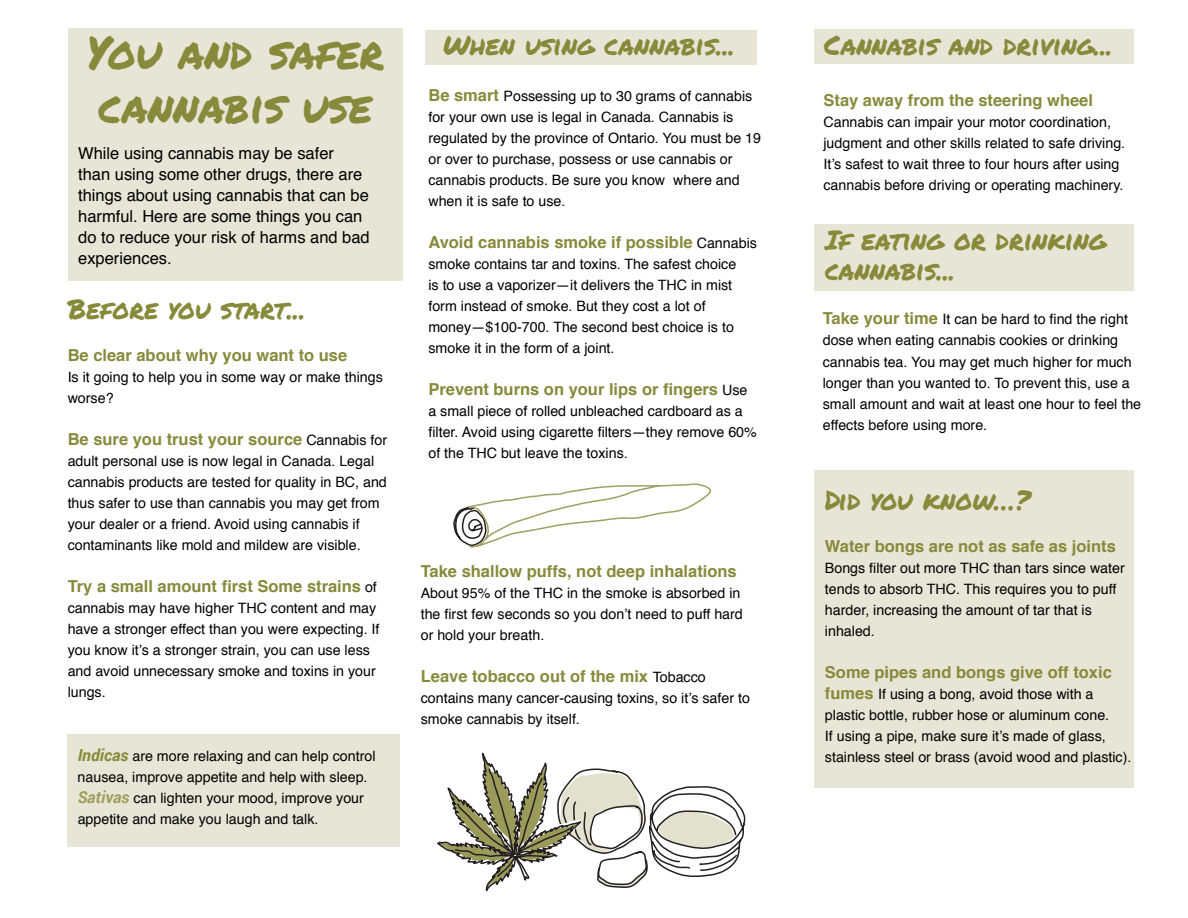
<style>
.page{position:relative;width:1188px;height:918px;background:#fff}
.page>*{position:absolute;margin:0;border:0;box-sizing:border-box;transform-origin:0 0}
.t1{font:45px/54px "Permanent Marker";color:#878a3b}
.t2{font:27px "Permanent Marker";color:#878a3a}
.t3{font:27px "Permanent Marker";color:#878a3b}
.t4{font:27px/30px "Permanent Marker";color:#89893a}
.t5{font:700 16.5px "Helvetica";color:#878a3b}
.t6{font:16.5px/21px "Helvetica";color:#000}
.t7{font:14.25px/21px "Helvetica";color:#000}
.s1{font-weight:400;font-size:14.25px;color:#000}
.s2{font-family:"Roboto";font-weight:700;font-style:italic;font-size:16.5px;color:#878a3b}
.s3{font-family:"Roboto";font-weight:700;font-style:italic;font-size:16.5px;color:#9fa05e}
.s4{font-weight:700;font-size:16.5px;color:#878a3b}
</style>
<div class="page">
<div style="left:68px;top:28px;width:334px;height:253px;background:#e7e5d6"></div>
<div style="left:67px;top:734px;width:333px;height:112px;background:#e7e5d6"></div>
<div style="left:426px;top:30px;width:331px;height:34px;background:#e7e5d6"></div>
<div style="left:814px;top:29px;width:320px;height:35px;background:#e7e5d6"></div>
<svg style="left:453px;top:483px;width:258px;height:65px"></svg>
<svg style="left:437px;top:752px;width:309px;height:140px"></svg>
<div style="left:814px;top:224px;width:320px;height:67px;background:#e7e5d6"></div>
<div style="left:814px;top:470px;width:320px;height:317px;background:#e7e5d6"></div>
<h1 class="t1" style="left:87px;top:24px;width:298px">You and safer cannabis use</h1>
<p class="t6" style="left:78px;top:143px;width:293px">While using cannabis may be safer than using some other drugs, there are things about using cannabis that can be harmful. Here are some things you can do to reduce your risk of harms and bad experiences.</p>
<h2 class="t3" style="left:68px;top:289px;width:239px">Before you start...</h2>
<p class="t5" style="left:68px;top:342px;width:281px">Be clear about why you want to use</p>
<p class="t7" style="left:68px;top:367px;width:317px">Is it going to help you in some way or make things worse?</p>
<p class="t5" style="left:68px;top:426px;width:321px">Be sure you trust your source <span class="s1">Cannabis for</span></p>
<p class="t7" style="left:68px;top:451px;width:321px">adult personal use is now legal in Canada. Legal cannabis products are tested for quality in BC, and thus safer to use than cannabis you may get from your dealer or a friend. Avoid using cannabis if contaminants like mold and mildew are visible.</p>
<p class="t5" style="left:68px;top:573px;width:311px">Try a small amount first Some strains <span class="s1">of</span></p>
<p class="t7" style="left:68px;top:598px;width:313px">cannabis may have higher THC content and may have a stronger effect than you were expecting. If you know it’s a stronger strain, you can use less and avoid unnecessary smoke and toxins in your lungs.</p>
<p class="t7" style="left:78px;top:746px;width:299px"><span class="s2">Indicas</span> are more relaxing and can help control nausea, improve appetite and help with sleep.<br><span class="s3">Sativas</span> can lighten your mood, improve your appetite and make you laugh and talk.</p>
<h2 class="t2" style="left:443px;top:25px;width:294px">When using cannabis...</h2>
<h2 class="t2" style="left:824px;top:25px;width:290px">Cannabis and driving...</h2>
<p class="t7" style="left:428px;top:86px;width:334px"><span class="s4">Be smart</span> Possessing up to 30 grams of cannabis for your own use is legal in Canada. Cannabis is regulated by the province of Ontario. You must be 19 or over to purchase, possess or use cannabis or cannabis products. Be sure you know where and when it is safe to use.</p>
<p class="t5" style="left:428px;top:229px;width:330px">Avoid cannabis smoke if possible <span class="s1">Cannabis</span></p>
<p class="t7" style="left:428px;top:254px;width:309px">smoke contains tar and toxins. The safest choice is to use a vaporizer—it delivers the THC in mist form instead of smoke. But they cost a lot of money—$100-700. The second best choice is to smoke it in the form of a joint.</p>
<p class="t5" style="left:428px;top:376px;width:321px">Prevent burns on your lips or fingers <span class="s1">Use</span></p>
<p class="t7" style="left:428px;top:401px;width:330px">a small piece of rolled unbleached cardboard as a filter. Avoid using cigarette filters—they remove 60% of the THC but leave the toxins.</p>
<p class="t5" style="left:421px;top:558px;width:318px">Take shallow puffs, not deep inhalations</p>
<p class="t7" style="left:421px;top:583px;width:324px">About 95% of the THC in the smoke is absorbed in the first few seconds so you don’t need to puff hard or hold your breath.</p>
<p class="t5" style="left:421px;top:663px;width:287px">Leave tobacco out of the mix <span class="s1">Tobacco</span></p>
<p class="t7" style="left:421px;top:688px;width:331px">contains many cancer-causing toxins, so it’s safer to smoke cannabis by itself.</p>
<p class="t5" style="left:824px;top:87px;width:271px">Stay away from the steering wheel</p>
<p class="t7" style="left:824px;top:112px;width:303px">Cannabis can impair your motor coordination, judgment and other skills related to safe driving.<br>It’s safest to wait three to four hours after using cannabis before driving or operating machinery.</p>
<h2 class="t4" style="left:825px;top:224px;width:283px">If eating or drinking cannabis...</h2>
<p class="t7" style="left:823px;top:309px;width:320px"><span class="s4">Take your time</span> It can be hard to find the right dose when eating cannabis cookies or drinking cannabis tea. You may get much higher for much longer than you wanted to. To prevent this, use a small amount and wait at least one hour to feel the effects before using more.</p>
<h2 class="t3" style="left:825px;top:480px;width:207px">Did you know…?</h2>
<p class="t5" style="left:825px;top:533px;width:292px">Water bongs are not as safe as joints</p>
<p class="t7" style="left:825px;top:558px;width:301px">Bongs filter out more THC than tars since water tends to absorb THC. This requires you to puff harder, increasing the amount of tar that is inhaled.</p>
<p class="t5" style="left:825px;top:659px;width:288px">Some pipes and bongs give off toxic</p>
<p class="t7" style="left:825px;top:684px;width:308px"><span class="s4">fumes</span> If using a bong, avoid those with a plastic bottle, rubber hose or aluminum cone.<br>If using a pipe, make sure it’s made of glass, stainless steel or brass (avoid wood and plastic).</p>
</div>
